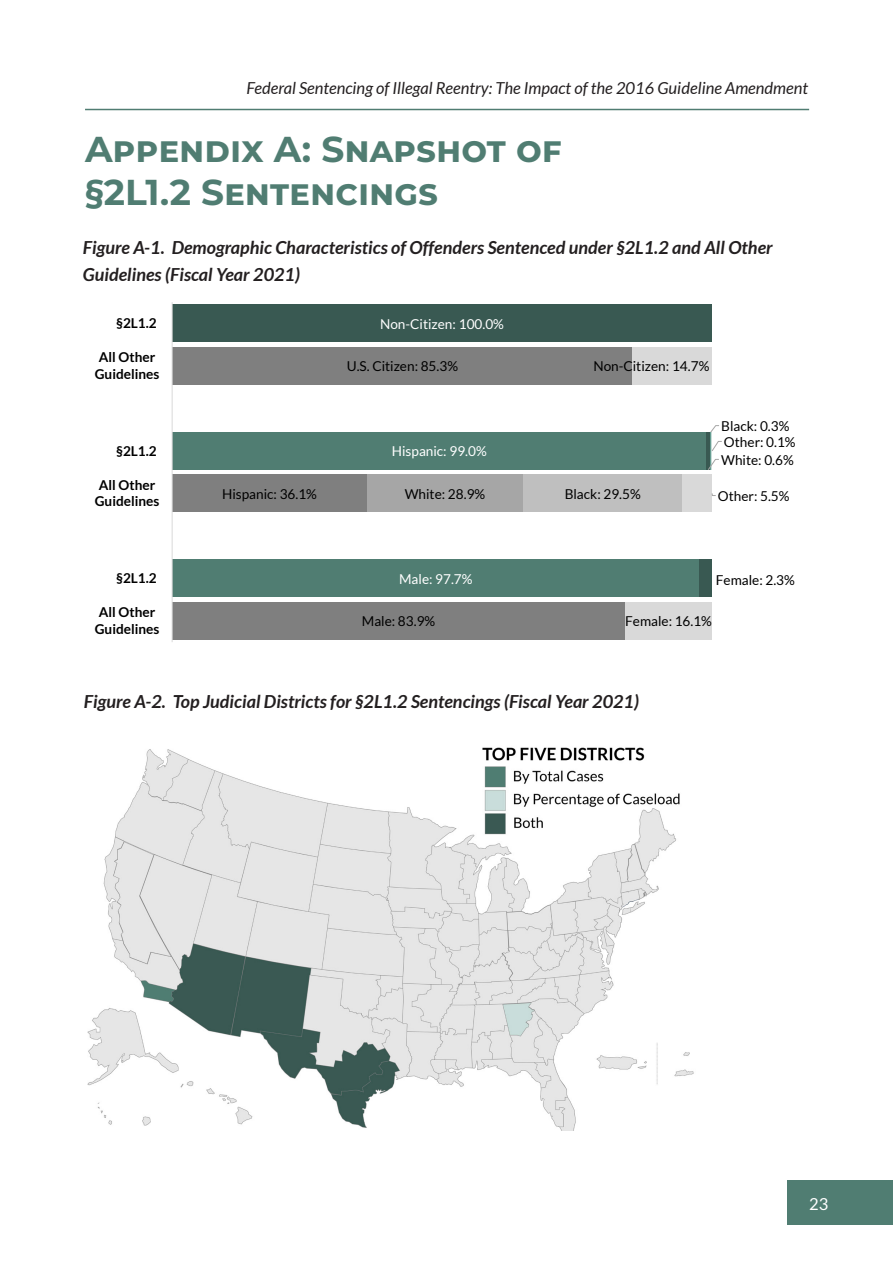
<style>
.page{position:relative;width:893px;height:1263px;background:#fff}
.page>*{position:absolute;margin:0;border:0;box-sizing:border-box;transform-origin:0 0}
.Chapter_Header_-_Red{font:700 36px/43.2px "Montserrat";color:#507d72}
.Table_Fig_Titles{font:italic 700 18px/27px "Lato";color:#231f20}
.t1{font:italic 16.5px "Lato";color:#231f20}
.t2{font:16.5px "Lato";color:#fff}
.t3{font:13.65px "Lato";color:#000}
.t4{font:700 13.65px/16.4px "Lato";color:#000;text-align:center}
.t5{font:13.65px "Lato";color:#fff}
</style>
<div class="page">
<div style="left:172px;top:602px;width:453px;height:38px;background:#7f7f7f"></div>
<div style="left:172px;top:560px;width:528px;height:37px;background:#507d72"></div>
<div style="left:625px;top:602px;width:87px;height:38px;background:#d9d9d9"></div>
<div style="left:700px;top:560px;width:12px;height:37px;background:#395952"></div>
<div style="left:172px;top:475px;width:195px;height:37px;background:#7f7f7f"></div>
<div style="left:172px;top:432px;width:535px;height:38px;background:#507d72"></div>
<div style="left:367px;top:475px;width:156px;height:37px;background:#a6a6a6"></div>
<hr style="left:707px;top:432px;width:3px;height:38px;background:#395952">
<div style="left:523px;top:475px;width:159px;height:37px;background:#bfbfbf"></div>
<hr style="left:710px;top:432px;width:1px;height:38px;background:#649c90">
<hr style="left:711px;top:432px;width:1px;height:38px;background:#c9ddd9">
<div style="left:682px;top:475px;width:30px;height:37px;background:#d9d9d9"></div>
<div style="left:172px;top:347px;width:461px;height:38px;background:#7f7f7f"></div>
<div style="left:633px;top:347px;width:79px;height:38px;background:#d9d9d9"></div>
<div style="left:172px;top:305px;width:540px;height:37px;background:#395952"></div>
<hr style="left:172px;top:302px;width:1px;height:340px;background:#d9d9d9">
<svg style="left:708px;top:459px;width:11px;height:11px"></svg>
<svg style="left:710px;top:425px;width:9px;height:7px"></svg>
<svg style="left:712px;top:441px;width:10px;height:10px"></svg>
<img style="left:87px;top:747px;width:607px;height:383px">
<div style="left:788px;top:1180px;width:105px;height:44px;background:#507d72"></div>
<hr style="left:85px;top:109px;width:724px;height:1px;background:#507d72">
<p class="t1" style="left:246px;top:79px;width:563px">Federal Sentencing of Illegal Reentry: The Impact of the 2016 Guideline Amendment</p>
<p class="Chapter_Header_-_Red" style="left:85px;top:126px;width:478px">Appendix A: Snapshot of §2L1.2 Sentencings</p>
<p class="Table_Fig_Titles" style="left:83px;top:234px;width:691px">Figure A-1. Demographic Characteristics of Offenders Sentenced under §2L1.2 and All Other<br>Guidelines (Fiscal Year 2021)</p>
<p class="t4" style="left:116px;top:315px;width:42px">§2L1.2</p>
<p class="t4" style="left:95px;top:349px;width:66px">All Other<br>Guidelines</p>
<p class="t4" style="left:116px;top:442px;width:42px">§2L1.2</p>
<p class="t4" style="left:95px;top:476px;width:66px">All Other<br>Guidelines</p>
<p class="t4" style="left:116px;top:570px;width:42px">§2L1.2</p>
<p class="t4" style="left:95px;top:604px;width:66px">All Other<br>Guidelines</p>
<p class="t3" style="left:222px;top:486px;width:96px">Hispanic: 36.1%</p>
<p class="t5" style="left:380px;top:316px;width:125px">Non-Citizen: 100.0%</p>
<p class="t3" style="left:347px;top:359px;width:113px">U.S. Citizen: 85.3%</p>
<p class="t3" style="left:593px;top:359px;width:117px">Non-Citizen: 14.7%</p>
<p class="t5" style="left:392px;top:444px;width:96px">Hispanic: 99.0%</p>
<p class="t3" style="left:405px;top:486px;width:82px">White: 28.9%</p>
<p class="t3" style="left:565px;top:486px;width:78px">Black: 29.5%</p>
<p class="t3" style="left:721px;top:418px;width:70px">Black: 0.3%</p>
<p class="t3" style="left:724px;top:434px;width:73px">Other: 0.1%</p>
<p class="t3" style="left:721px;top:452px;width:74px">White: 0.6%</p>
<p class="t3" style="left:718px;top:488px;width:73px">Other: 5.5%</p>
<p class="t5" style="left:399px;top:571px;width:75px">Male: 97.7%</p>
<p class="t3" style="left:716px;top:572px;width:80px">Female: 2.3%</p>
<p class="t3" style="left:362px;top:614px;width:75px">Male: 83.9%</p>
<p class="t3" style="left:625px;top:614px;width:88px">Female: 16.1%</p>
<p class="Table_Fig_Titles" style="left:84px;top:688px;width:557px">Figure A-2. Top Judicial Districts for §2L1.2 Sentencings (Fiscal Year 2021)</p>
<p class="t2" style="left:809px;top:1195px;width:21px">23</p>
</div>
